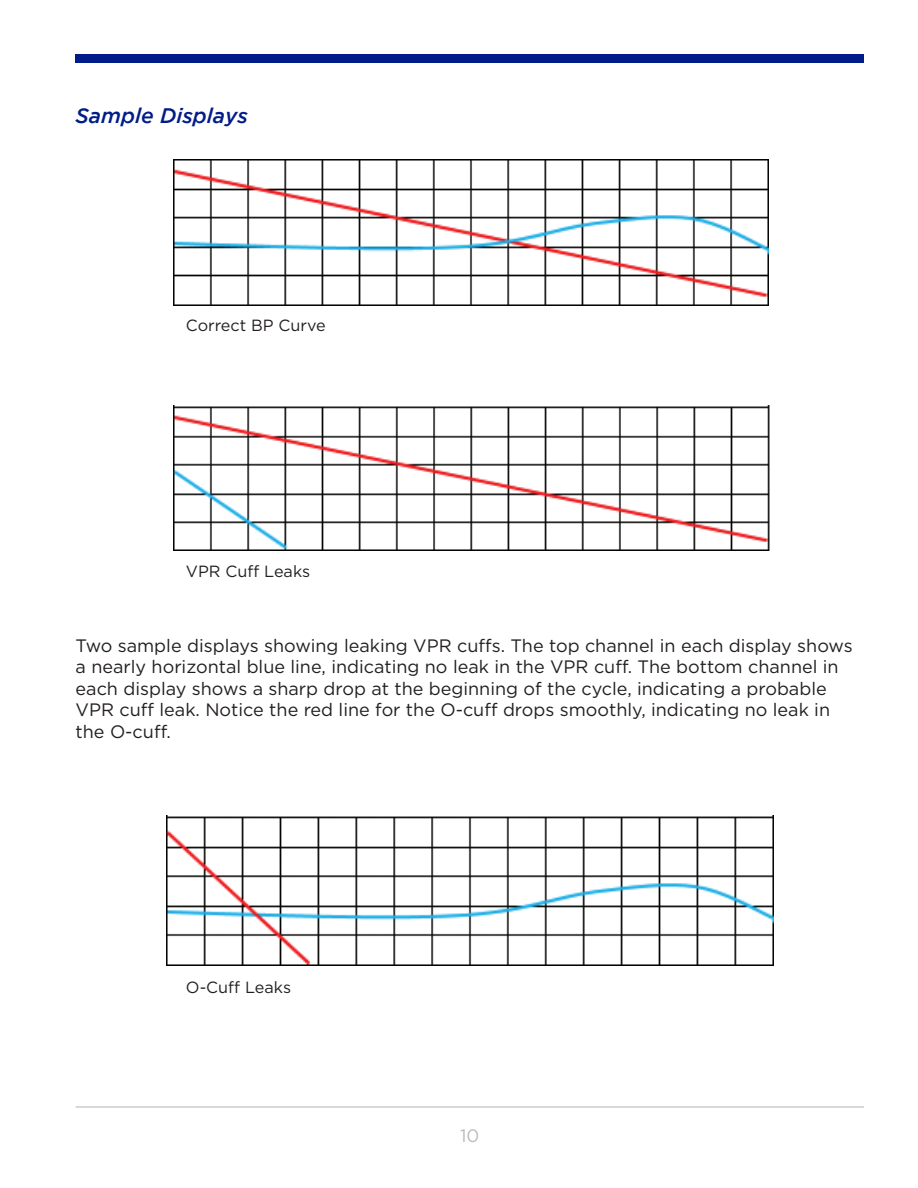
<style>
.page{position:relative;width:918px;height:1188px;background:#fff}
.page>*{position:absolute;margin:0;border:0;box-sizing:border-box;transform-origin:0 0}
.t1{font:italic 500 21px "Gotham";color:#001c88}
.t2{font:18px/21.6px "Gotham";color:#231f20}
.t3{font:18px "Gotham";color:#bdbbbb}
.t4{font:16.2px "Gotham";color:#231f20}
</style>
<div class="page">
<hr style="left:76px;top:1106px;width:788px;height:2px;background:#bdbbbb">
<div style="left:76px;top:54px;width:788px;height:9px;background:#001c88"></div>
<img style="left:174px;top:160px;width:594px;height:145px">
<img style="left:174px;top:405px;width:596px;height:145px">
<img style="left:166px;top:815px;width:607px;height:150px">
<p class="t1" style="left:76px;top:104px;width:174px">Sample Displays</p>
<p class="t4" style="left:186px;top:315px;width:141px">Correct BP Curve</p>
<p class="t4" style="left:186px;top:561px;width:126px">VPR Cuff Leaks</p>
<p class="t2" style="left:76px;top:634px;width:779px">Two sample displays showing leaking VPR cuffs. The top channel in each display shows a nearly horizontal blue line, indicating no leak in the VPR cuff. The bottom channel in each display shows a sharp drop at the beginning of the cycle, indicating a probable VPR cuff leak. Notice the red line for the O-cuff drops smoothly, indicating no leak in the O-cuff.</p>
<p class="t4" style="left:186px;top:976px;width:107px">O-Cuff Leaks</p>
<p class="t3" style="left:460px;top:1124px;width:21px">10</p>
</div>
